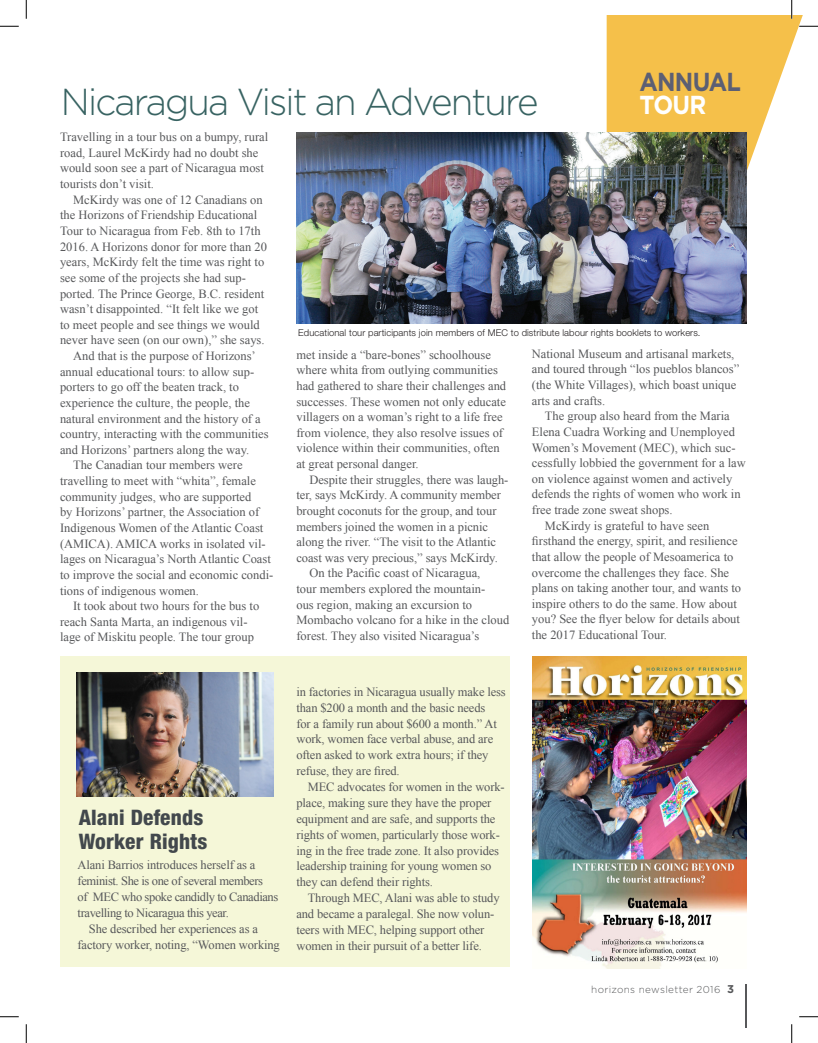
<style>
.page{position:relative;width:818px;height:1043px;background:#fff}
.page>*{position:absolute;margin:0;border:0;box-sizing:border-box;transform-origin:0 0}
.t1{font:300 37.5px "Gotham";letter-spacing:-.05em;color:#386362}
.no_Style_Copy{font:700 26px/22.2px "Gotham";letter-spacing:-.035em;color:#5c5f73;scale:.9 1}
.Horizon_Body{font:800 condensed 21.38px/23.8px "Helvetica Neue";letter-spacing:.01em;color:#42484c}
.Horizon_Body-2{font:12.5px/15.6px "Times New Roman";color:#57585a}
.Horizon_Body-3{font:12.5px/15.9px "Times New Roman";letter-spacing:-.03em;color:#57585a}
.numberimg{font:300 10px "Gotham";letter-spacing:.035em;color:#57585a}
.t2{font:300 9.38px "Helvetica Neue LT Std";letter-spacing:.01em;color:#231f20}
.s1{color:#fff}
.s2{font-weight:700;font-size:11.25px}
</style>
<div class="page">
<hr style="left:745px;top:984px;width:1px;height:44px;background:#57585a">
<div style="left:61px;top:656px;width:449px;height:311px;background:#f5f7d8"></div>
<svg style="left:606px;top:15px;width:196px;height:175px;fill:#f5c04a"></svg>
<img style="left:77px;top:672px;width:197px;height:124px">
<img style="left:296px;top:132px;width:450px;height:191px">
<img style="left:532px;top:656px;width:214px;height:312px">
<svg style="left:0;top:25px;width:19px;height:2px"></svg>
<svg style="left:799px;top:25px;width:19px;height:2px"></svg>
<svg style="left:0;top:1016px;width:19px;height:1px"></svg>
<svg style="left:799px;top:1016px;width:19px;height:1px"></svg>
<svg style="left:25px;top:0;width:2px;height:19px"></svg>
<svg style="left:25px;top:1024px;width:2px;height:18px"></svg>
<svg style="left:790px;top:0;width:2px;height:19px"></svg>
<svg style="left:791px;top:1024px;width:1px;height:18px"></svg>
<p class="t1" style="left:61px;top:78px;width:479px">Nicaragua Visit an Adventure</p>
<p class="no_Style_Copy" style="left:639px;top:71px;width:114px">ANNUAL<br><span class="s1">TOUR</span></p>
<p class="Horizon_Body-2" style="left:60px;top:129px;width:210px">Travelling in a tour bus on a bumpy, rural road, Laurel McKirdy had no doubt she would soon see a part of Nicaragua most tourists don’t visit.</p>
<p class="Horizon_Body-2" style="left:60px;top:191px;width:208px;text-indent:13px">McKirdy was one of 12 Canadians on the Horizons of Friendship Educational Tour to Nicaragua from Feb. 8th to 17th 2016. A Horizons donor for more than 20 years, McKirdy felt the time was right to see some of the projects she had sup&shy;ported. The Prince George, B.C. resident wasn’t disappointed. “It felt like we got to meet people and see things we would never have seen (on our own),” she says.</p>
<p class="Horizon_Body-2" style="left:60px;top:348px;width:210px;text-indent:13px">And that is the purpose of Horizons’ annual educational tours: to allow sup&shy;porters to go off the beaten track, to experience the culture, the people, the natural environment and the history of a country, interacting with the communities and Horizons’ partners along the way.</p>
<p class="Horizon_Body-2" style="left:60px;top:457px;width:215px;text-indent:13px">The Canadian tour members were travelling to meet with “whita”, female community judges, who are supported<br>by Horizons’ partner, the Association of Indigenous Women of the Atlantic Coast (AMICA). AMICA works in isolated vil&shy;lages on Nicaragua’s North Atlantic Coast to improve the social and economic condi&shy;tions of indigenous women.</p>
<p class="Horizon_Body-2" style="left:60px;top:598px;width:201px;text-indent:13px">It took about two hours for the bus to reach Santa Marta, an indigenous vil&shy;lage of Miskitu people. The tour group</p>
<p class="t2" style="left:298px;top:327px;width:404px">Educational tour participants join members of MEC to distribute labour rights booklets to workers.</p>
<p class="Horizon_Body-2" style="left:296px;top:346px;width:211px">met inside a “bare-bones” schoolhouse where whita from outlying communities had gathered to share their challenges and successes. These women not only educate villagers on a woman’s right to a life free from violence, they also resolve issues of violence within their communities, often at great personal danger.</p>
<p class="Horizon_Body-2" style="left:296px;top:471px;width:213px;text-indent:13px">Despite their struggles, there was laugh&shy;ter, says McKirdy. A community member brought coconuts for the group, and tour members joined the women in a picnic along the river. “The visit to the Atlantic coast was very precious,” says McKirdy.</p>
<p class="Horizon_Body-2" style="left:296px;top:565px;width:214px;text-indent:13px">On the Pacific coast of Nicaragua,<br>tour members explored the mountain-<br>ous region, making an excursion to Mombacho volcano for a hike in the cloud forest. They also visited Nicaragua’s</p>
<p class="Horizon_Body-2" style="left:532px;top:345px;width:209px">National Museum and artisanal markets, and toured through “los pueblos blancos” (the White Villages), which boast unique arts and crafts.</p>
<p class="Horizon_Body-2" style="left:532px;top:408px;width:215px;text-indent:13px">The group also heard from the Maria Elena Cuadra Working and Unemployed Women’s Movement (MEC), which suc&shy;cessfully lobbied the government for a law on violence against women and actively defends the rights of women who work in free trade zone sweat shops.</p>
<p class="Horizon_Body-2" style="left:532px;top:517px;width:211px;text-indent:13px">McKirdy is grateful to have seen firsthand the energy, spirit, and resilience that allow the people of Mesoamerica to overcome the challenges they face. She plans on taking another tour, and wants to inspire others to do the same. How about you? See the flyer below for details about the 2017 Educational Tour.</p>
<p class="Horizon_Body" style="left:79px;top:805px;width:130px">Alani Defends<br>Worker Rights</p>
<p class="Horizon_Body-3" style="left:78px;top:857px;width:202px">Alani Barrios introduces herself as a feminist. She is one of several members<br>of MEC who spoke candidly to Canadians travelling to Nicaragua this year.</p>
<p class="Horizon_Body-2" style="left:78px;top:920px;width:204px;text-indent:11px">She described her experiences as a factory worker, noting, “Women working</p>
<p class="Horizon_Body-2" style="left:296px;top:683px;width:211px">in factories in Nicaragua usually make less than $200 a month and the basic needs<br>for a family run about $600 a month.” At work, women face verbal abuse, and are often asked to work extra hours; if they refuse, they are fired.</p>
<p class="Horizon_Body-2" style="left:296px;top:778px;width:210px;text-indent:11px">MEC advocates for women in the work&shy;place, making sure they have the proper equipment and are safe, and supports the rights of women, particularly those work&shy;ing in the free trade zone. It also provides leadership training for young women so they can defend their rights.</p>
<p class="Horizon_Body-2" style="left:296px;top:889px;width:205px;text-indent:11px">Through MEC, Alani was able to study and became a paralegal. She now volun&shy;teers with MEC, helping support other women in their pursuit of a better life.</p>
<p class="numberimg" style="left:591px;top:983px;width:144px">horizons newsletter 2016 <span class="s2">3</span></p>
</div>
